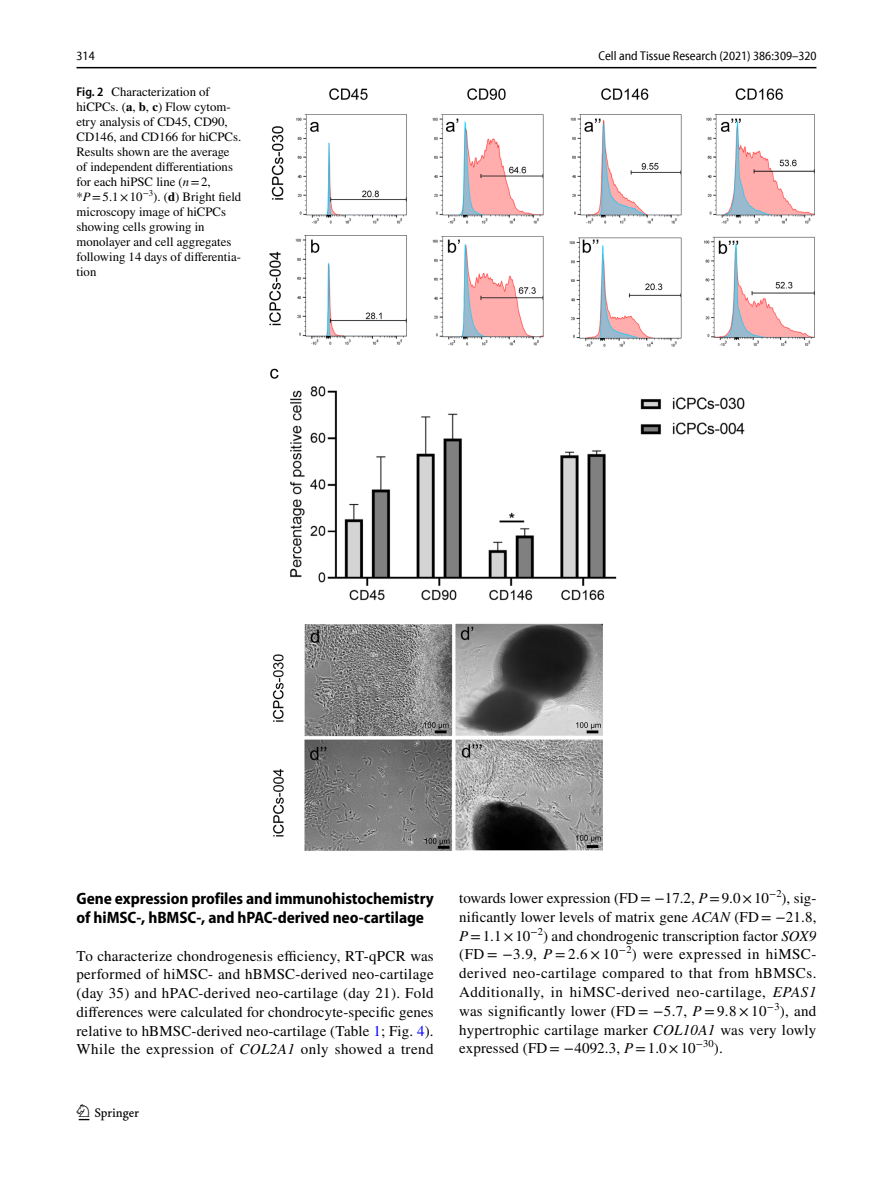
<style>
.page{position:relative;width:893px;height:1187px;background:#fff}
.page>*{position:absolute;margin:0;border:0;box-sizing:border-box;transform-origin:0 0}
.t1{font:22.5px "Springnew Regular 2";color:#000}
.t2{font:700 semi-condensed 16.5px/18.8px "Myriad Pro";letter-spacing:-.005em;color:#000}
.t3{font:15px/18.8px "STIX";letter-spacing:.02em;color:#000;text-align:justify}
.t4{font:12.75px/15px "STIX";color:#000}
.t5{font:semi-condensed 12.75px "Myriad Pro Unic";color:#000}
.t6{font:12.75px "Myriad Pro Unic Semi Condensed 2";color:#000}
.s1{font-family:"Myriad Pro";font-weight:600;font-stretch:semi-condensed}
.s2{font-weight:700}
.s3{font-style:italic}
.s4{color:#00f}
</style>
<div class="page">
<hr style="left:77px;top:67px;width:739px;height:1px;background:#000">
<img style="left:269px;top:88px;width:546px;height:763px">
<p class="t6" style="left:77px;top:51px;width:20px">314</p>
<p class="t5" style="left:598px;top:51px;width:220px">Cell and Tissue Research (2021) 386:309–320</p>
<p class="t4" style="left:77px;top:85px;width:166px"><span class="s1">Fig. 2</span> Characterization of hiCPCs. (<span class="s2">a</span>, <span class="s2">b</span>, <span class="s2">c</span>) Flow cytom&shy;etry analysis of CD45, CD90,<br>CD146, and CD166 for hiCPCs.<br>Results shown are the average of independent differentiations for each hiPSC line (<span class="s3">n</span>=2, *<span class="s3">P</span>=5.1× -10<sup>−3</sup>). (<span class="s2">d</span>) Bright field microscopy image of hiCPCs showing cells growing in monolayer and cell aggregates following 14 days of differentia&shy;tion</p>
<p class="t2" style="left:77px;top:889px;width:359px">Gene expression profiles and immunohistochemistry of hiMSC‑, hBMSC‑, and hPAC‑derived neo‑cartilage</p>
<p class="t3" style="left:77px;top:947px;width:359px">To characterize chondrogenesis efficiency, RT-qPCR was performed of hiMSC- and hBMSC-derived neo-cartilage (day 35) and hPAC-derived neo-cartilage (day 21). Fold differences were calculated for chondrocyte-specific genes relative to hBMSC-derived neo-cartilage (Table <span class="s4">1</span>; Fig. <span class="s4">4</span>).<br>While the expression of <span class="s3">COL2A1</span> only showed a trend</p>
<h1 class="t1" style="left:79px;top:1104px;width:62px">1 3</h1>
<p class="t3" style="left:459px;top:889px;width:359px">towards lower expression (FD= −17.2, <span class="s3">P</span>=9.0× -10<sup>−2</sup>), sig&shy;nificantly lower levels of matrix gene <span class="s3">ACAN</span> (FD= −21.8, <span class="s3">P</span>=1.1× -10<sup>−2</sup>) and chondrogenic transcription factor <span class="s3">SOX9 </span>(FD = −3.9, <span class="s3">P</span> = 2.6 × -10<sup>−2</sup>) were expressed in hiMSC&shy;derived neo-cartilage compared to that from hBMSCs.<br>Additionally, in hiMSC-derived neo-cartilage, <span class="s3">EPAS1 </span>was significantly lower (FD = −5.7, <span class="s3">P</span>=9.8 × -10<sup>−3</sup>), and hypertrophic cartilage marker <span class="s3">COL10A1</span> was very lowly expressed (FD= −4092.3, <span class="s3">P</span>=1.0× -10<sup>−30</sup>).</p>
</div>
